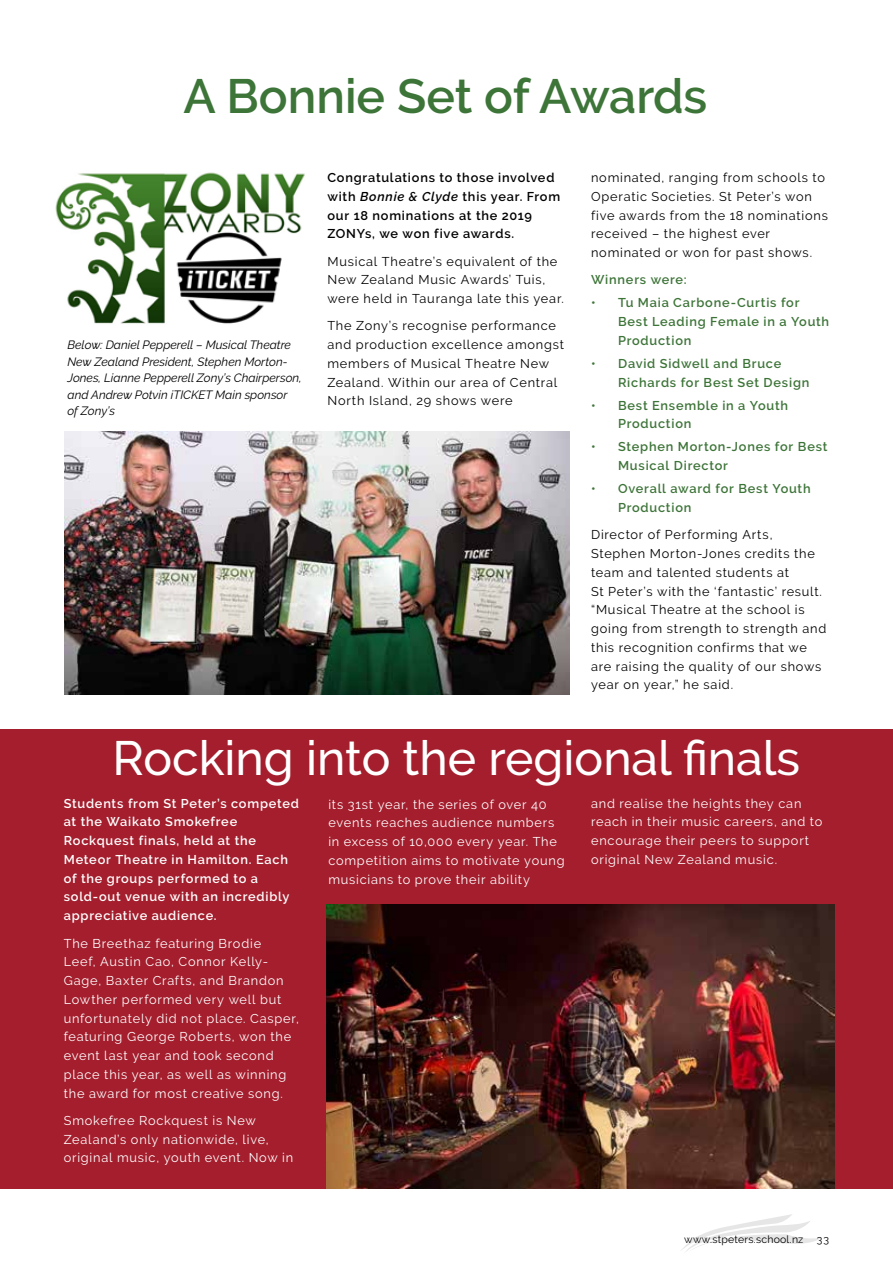
<style>
.page{position:relative;width:893px;height:1263px;background:#fff}
.page>*{position:absolute;margin:0;border:0;box-sizing:border-box;transform-origin:0 0}
.t1{font:500 48px "Raleway";color:#fff}
.t2{font:600 48px "Raleway";color:#3d7438}
.t3{font:12.75px/18.8px "Raleway";letter-spacing:.06em;color:#000}
.t4{font:12.75px/18.8px "Raleway";letter-spacing:.06em;color:#fff}
.t5{font:600 12.75px/18.8px "Raleway";letter-spacing:.06em;color:#3d7438}
.t6{font:600 12.75px/18.8px "Raleway";letter-spacing:.06em;color:#fff}
.t7{font:600 12.75px/18.8px "Raleway";letter-spacing:.06em;color:#000}
.t8{font:italic 12px/16.5px "Raleway";color:#000}
.t9{font:10.5px "Raleway";letter-spacing:.02em;color:#000}
.s1{font-style:italic}
</style>
<div class="page">
<svg style="left:682px;top:1214px;width:139px;height:37px"></svg>
<img style="left:65px;top:432px;width:505px;height:262px">
<img style="left:55px;top:172px;width:250px;height:152px">
<div style="left:0;top:729px;width:893px;height:459px;background:#a41e2d"></div>
<img style="left:327px;top:905px;width:507px;height:283px">
<h1 class="t2" style="left:184px;top:68px;width:525px">A Bonnie Set of Awards</h1>
<p class="t8" style="left:68px;top:337px;width:236px">Below: Daniel Pepperell – Musical Theatre New Zealand President, Stephen Morton-Jones, Lianne Pepperell Zony’s Chairperson, and Andrew Potvin iTICKET Main sponsor<br>of Zony’s</p>
<p class="t7" style="left:327px;top:168px;width:234px">Congratulations to those involved with <span class="s1">Bonnie &amp; Clyde</span> this year. From our 18 nominations at the 2019<br>ZONYs, we won five awards.</p>
<p class="t3" style="left:327px;top:252px;width:238px">Musical Theatre’s equivalent of the<br>New Zealand Music Awards’ Tuis, were held in Tauranga late this year.</p>
<p class="t3" style="left:327px;top:316px;width:238px">The Zony’s recognise performance and production excellence amongst members of Musical Theatre New<br>Zealand. Within our area of Central<br>North Island, 29 shows were</p>
<p class="t3" style="left:591px;top:168px;width:238px">nominated, ranging from schools to Operatic Societies. St Peter’s won five awards from the 18 nominations received – the highest ever nominated or won for past shows.</p>
<p class="t5" style="left:591px;top:271px;width:97px">Winners were:</p>
<p class="t5" style="left:618px;top:294px;width:213px;text-indent:-27px">• Tu Maia Carbone-Curtis for<br>Best Leading Female in a Youth<br>Production</p>
<p class="t5" style="left:618px;top:354px;width:193px;text-indent:-27px">• David Sidwell and Bruce<br>Richards for Best Set Design</p>
<p class="t5" style="left:618px;top:396px;width:172px;text-indent:-27px">• Best Ensemble in a Youth<br>Production</p>
<p class="t5" style="left:618px;top:438px;width:211px;text-indent:-27px">• Stephen Morton-Jones for Best<br>Musical Director</p>
<p class="t5" style="left:618px;top:479px;width:194px;text-indent:-27px">• Overall award for Best Youth<br>Production</p>
<p class="t3" style="left:591px;top:525px;width:237px">Director of Performing Arts,<br>Stephen Morton-Jones credits the team and talented students at<br>St Peter’s with the ‘fantastic’ result. “Musical Theatre at the school is going from strength to strength and this recognition confirms that we are raising the quality of our shows year on year,” he said.</p>
<h1 class="t1" style="left:113px;top:730px;width:689px">Rocking into the regional finals</h1>
<p class="t4" style="left:328px;top:795px;width:238px">its 31st year, the series of over 40 events reaches audience numbers in excess of 10,000 every year. The competition aims to motivate young musicians to prove their ability</p>
<p class="t4" style="left:591px;top:794px;width:233px">and realise the heights they can reach in their music careers, and to encourage their peers to support original New Zealand music.</p>
<p class="t6" style="left:64px;top:794px;width:237px">Students from St Peter’s competed at the Waikato Smokefree<br>Rockquest finals, held at the<br>Meteor Theatre in Hamilton. Each of the groups performed to a sold-out venue with an incredibly appreciative audience.</p>
<p class="t4" style="left:64px;top:933px;width:237px">The Breethaz featuring Brodie<br>Leef, Austin Cao, Connor Kelly-Gage, Baxter Crafts, and Brandon Lowther performed very well but unfortunately did not place. Casper, featuring George Roberts, won the event last year and took second place this year, as well as winning the award for most creative song.</p>
<p class="t4" style="left:64px;top:1111px;width:231px">Smokefree Rockquest is New<br>Zealand’s only nationwide, live, original music, youth event. Now in</p>
<p class="t9" style="left:684px;top:1233px;width:121px">www.stpeters.school.nz</p>
<p class="t9" style="left:817px;top:1233px;width:14px">33</p>
</div>
